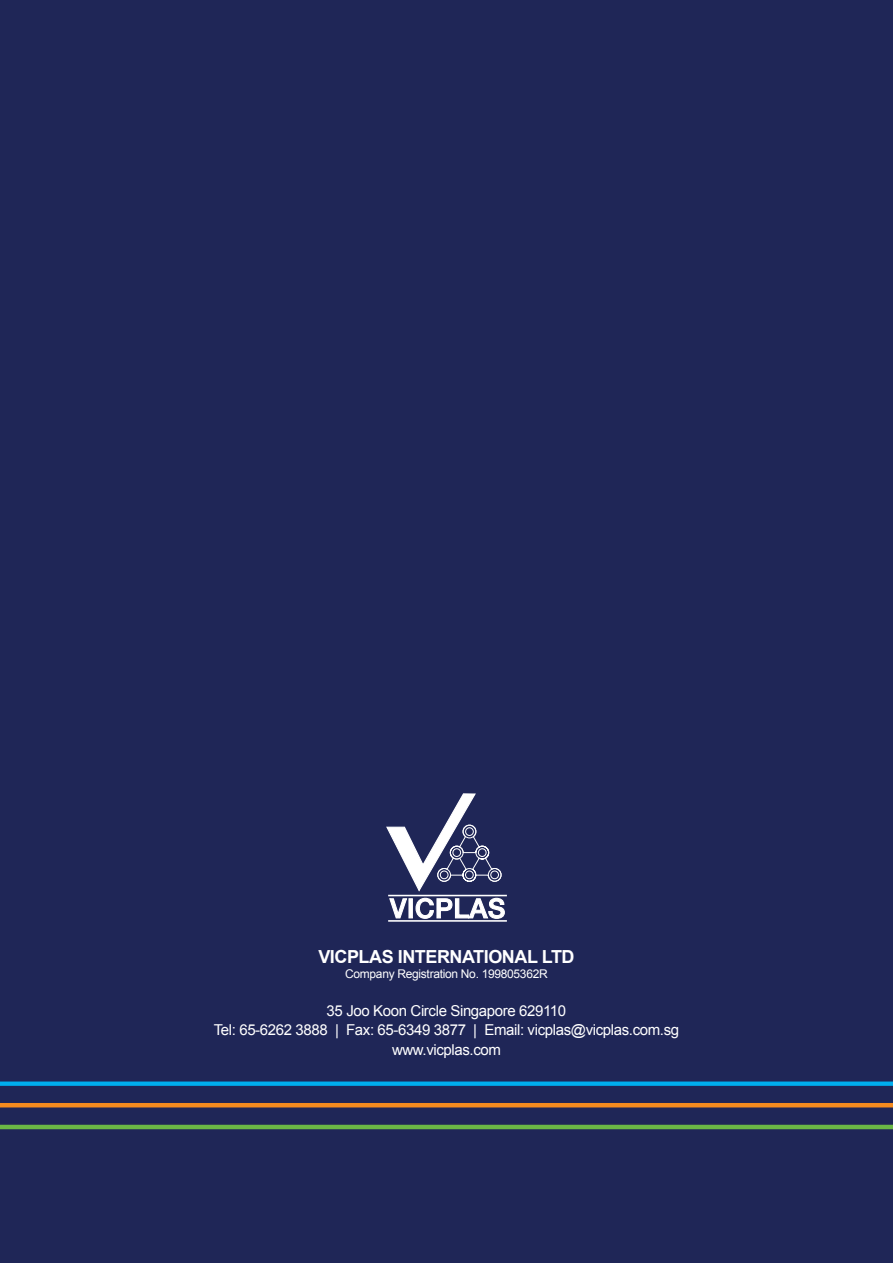
<style>
.page{position:relative;width:893px;height:1263px;background:#1f2657}
.page>*{position:absolute;margin:0;border:0;box-sizing:border-box;transform-origin:0 0}
.t1{font:700 18px "Arial";letter-spacing:-.025em;color:#fff}
.t2{font:15px "Arial";letter-spacing:-.025em;color:#fff}
.t3{font:12px "Arial";letter-spacing:-.025em;color:#fff}
</style>
<div class="page">
<hr style="left:0;top:1103px;width:893px;height:4px;background:#f58b1f">
<hr style="left:0;top:1125px;width:893px;height:4px;background:#6ab745">
<svg style="left:0;top:1081px;width:892px;height:5px;background:#049bda"></svg>
<hr style="left:388px;top:920px;width:119px;height:2px;background:#fff">
<hr style="left:388px;top:895px;width:119px;height:1px;background:#fff">
<svg style="left:386px;top:793px;width:119px;height:128px"></svg>
<p class="t1" style="left:318px;top:945px;width:258px">VICPLAS INTERNATIONAL LTD</p>
<p class="t3" style="left:345px;top:966px;width:204px">Company Registration No. 199805362R</p>
<p class="t2" style="left:327px;top:1000px;width:241px">35 Joo Koon Circle Singapore 629110</p>
<p class="t2" style="left:214px;top:1020px;width:467px">Tel: 65-6262 3888 | Fax: 65-6349 3877 | Email: vicplas@vicplas.com.sg</p>
<p class="t2" style="left:392px;top:1039px;width:110px">www.vicplas.com</p>
</div>
